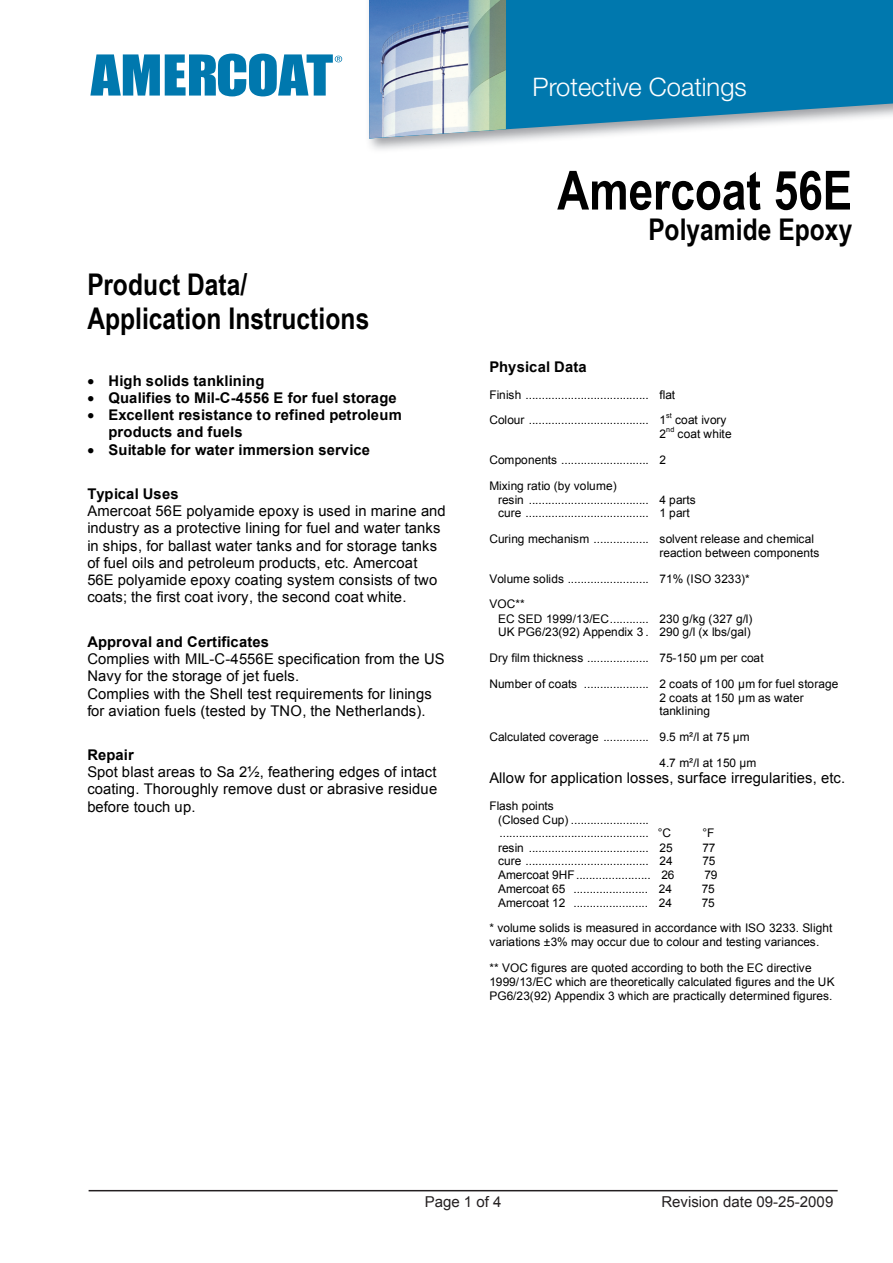
<style>
.page{position:relative;width:893px;height:1263px;background:#fff}
.page>*{position:absolute;margin:0;border:0;box-sizing:border-box;transform-origin:0 0}
.t1{font:700 54px "Arial Narrow";letter-spacing:-.005em;color:#000}
.t2{font:700 29.85px/34.2px "Arial Narrow";color:#000}
.t3{font:300 25.5px "Helvetica Neue LT Std";color:#fff}
.t4{font:15px "Arial";color:#231f20}
.t5{font:14.7px/17.2px "Arial";letter-spacing:.005em;color:#000}
.t6{font:700 14.7px/17.2px "Arial";letter-spacing:.005em;color:#000}
.t7{font:13.35px "Arial";letter-spacing:.01em;color:#000}
.t8{font:11.85px/13.6px "Arial";color:#000}
.t9{font:7.2px "Arial";color:#000}
.s1{font-style:inherit}
</style>
<div class="page">
<hr style="left:89px;top:1190px;width:748px;height:1px;background:#231f20">
<svg style="left:506px;top:0;width:386px;height:138px;background:#2388b6"></svg>
<svg style="left:90px;top:54px;width:252px;height:42px"></svg>
<img style="left:369px;top:0;width:137px;height:138px">
<h3 class="t3" style="left:532px;top:71px;width:215px">Protective Coatings</h3>
<h2 class="t2" style="left:87px;top:267px;width:283px">Product Data/<br>Application Instructions</h2>
<p class="t6" style="left:87px;top:372px;width:178px">• High solids tanklining</p>
<p class="t6" style="left:87px;top:390px;width:311px">• Qualifies to Mil-C-4556 E for fuel storage</p>
<p class="t6" style="left:109px;top:407px;width:295px;text-indent:-21px">• Excellent resistance to refined petroleum products and fuels</p>
<p class="t6" style="left:87px;top:441px;width:284px">• Suitable for water immersion service</p>
<p class="t6" style="left:87px;top:486px;width:93px">Typical Uses</p>
<p class="t5" style="left:87px;top:502px;width:360px">Amercoat 56E polyamide epoxy is used in marine and industry as a protective lining for fuel and water tanks in ships, for ballast water tanks and for storage tanks of fuel oils and petroleum products, etc. Amercoat 56E polyamide epoxy coating system consists of two coats; the first coat ivory, the second coat white.</p>
<p class="t6" style="left:87px;top:633px;width:183px">Approval and Certificates</p>
<p class="t5" style="left:87px;top:650px;width:359px">Complies with MIL-C-4556E specification from the US Navy for the storage of jet fuels.<br>Complies with the Shell test requirements for linings for aviation fuels (tested by TNO, the Netherlands).</p>
<p class="t6" style="left:87px;top:747px;width:48px">Repair</p>
<p class="t5" style="left:87px;top:763px;width:351px;text-align:justify">Spot blast areas to Sa 2½, feathering edges of intact coating. Thoroughly remove dust or abrasive residue before touch up.</p>
<h1 class="t1" style="left:557px;top:159px;width:296px">Amercoat 56E</h1>
<h2 class="t2" style="left:648px;top:212px;width:205px">Polyamide Epoxy</h2>
<p class="t6" style="left:489px;top:359px;width:99px">Physical Data</p>
<p class="t8" style="left:489px;top:382px;width:187px;line-height:25.5px">Finish ...................................... flat<br>Colour ..................................... 1</p>
<p class="t9" style="left:665px;top:411px;width:7px">st</p>
<p class="t8" style="left:674px;top:413px;width:53px">coat ivory</p>
<p class="t9" style="left:665px;top:425px;width:10px">nd</p>
<p class="t8" style="left:659px;top:427px;width:8px">2</p>
<p class="t8" style="left:677px;top:427px;width:56px">coat white</p>
<p class="t8" style="left:489px;top:447px;width:178px;line-height:26px">Components ........................... 2<br>Mixing ratio (by volume)</p>
<p class="t8" style="left:498px;top:493px;width:199px">resin ..................................... 4 parts cure ...................................... 1 part</p>
<p class="t8" style="left:659px;top:532px;width:161px;line-height:14.1px;text-indent:-170px">Curing mechanism ................. solvent release and chemical reaction between components</p>
<p class="t8" style="left:489px;top:566px;width:262px;line-height:26px">Volume solids ......................... 71% (ISO 3233)*<br>VOC**</p>
<p class="t8" style="left:498px;top:612px;width:256px">EC SED 1999/13/EC............ 230 g/kg (327 g/l)<br>UK PG6/23(92) Appendix 3 . 290 g/l (x lbs/gal)</p>
<p class="t8" style="left:489px;top:645px;width:350px;line-height:26px">Dry film thickness ................... 75-150 µm per coat<br>Number of coats .................... 2 coats of 100 µm for fuel storage</p>
<p class="t8" style="left:659px;top:691px;width:145px">2 coats at 150 µm as water tanklining</p>
<p class="t8" style="left:659px;top:724px;width:98px;line-height:26px;text-indent:-170px">Calculated coverage .............. 9.5 m²/l at 75 µm<br>4.7 m²/l at 150 µm</p>
<p class="t5" style="left:489px;top:770px;width:357px">Allow for application losses, surface irregularities, etc.</p>
<p class="t8" style="left:498px;top:799px;width:174px;text-indent:-9px">Flash points<br>(Closed Cup) ........................ .............................................. °C</p>
<p class="t8" style="left:702px;top:827px;width:13px">°F</p>
<p class="t8" style="left:498px;top:841px;width:176px">resin ..................................... 25</p>
<p class="t8" style="left:702px;top:841px;width:15px">77</p>
<p class="t8" style="left:498px;top:854px;width:176px">cure ...................................... 24</p>
<p class="t8" style="left:702px;top:854px;width:15px">75</p>
<p class="t8" style="left:498px;top:868px;width:178px"><span class="s1">Amercoat 9HF</span>....................... 26</p>
<p class="t8" style="left:704px;top:868px;width:15px">79</p>
<p class="t8" style="left:498px;top:882px;width:175px"><span class="s1">Amercoat 65</span> ....................... 24</p>
<p class="t8" style="left:701px;top:882px;width:15px">75</p>
<p class="t8" style="left:498px;top:896px;width:175px"><span class="s1">Amercoat 12</span> ....................... 24</p>
<p class="t8" style="left:489px;top:890px;width:344px;line-height:25.5px;text-indent:212px">75<br>* volume solids is measured in accordance with ISO 3233. Slight</p>
<p class="t8" style="left:489px;top:929px;width:331px;line-height:25.5px">variations ±3% may occur due to colour and testing variances. ** VOC figures are quoted according to both the EC directive</p>
<p class="t8" style="left:489px;top:975px;width:346px">1999/13/EC which are theoretically calculated figures and the UK<br>PG6/23(92) Appendix 3 which are practically determined figures.</p>
<p class="t7" style="left:436px;top:1190px;width:70px">Page 1 of 4</p>
<p class="t7" style="left:690px;top:1190px;width:156px">Revision date:09-24-2009</p>
<p class="t4" style="left:424px;top:1192px;width:78px">Page 1 of 4</p>
<p class="t4" style="left:661px;top:1192px;width:173px">Revision date 09-25-2009</p>
</div>
